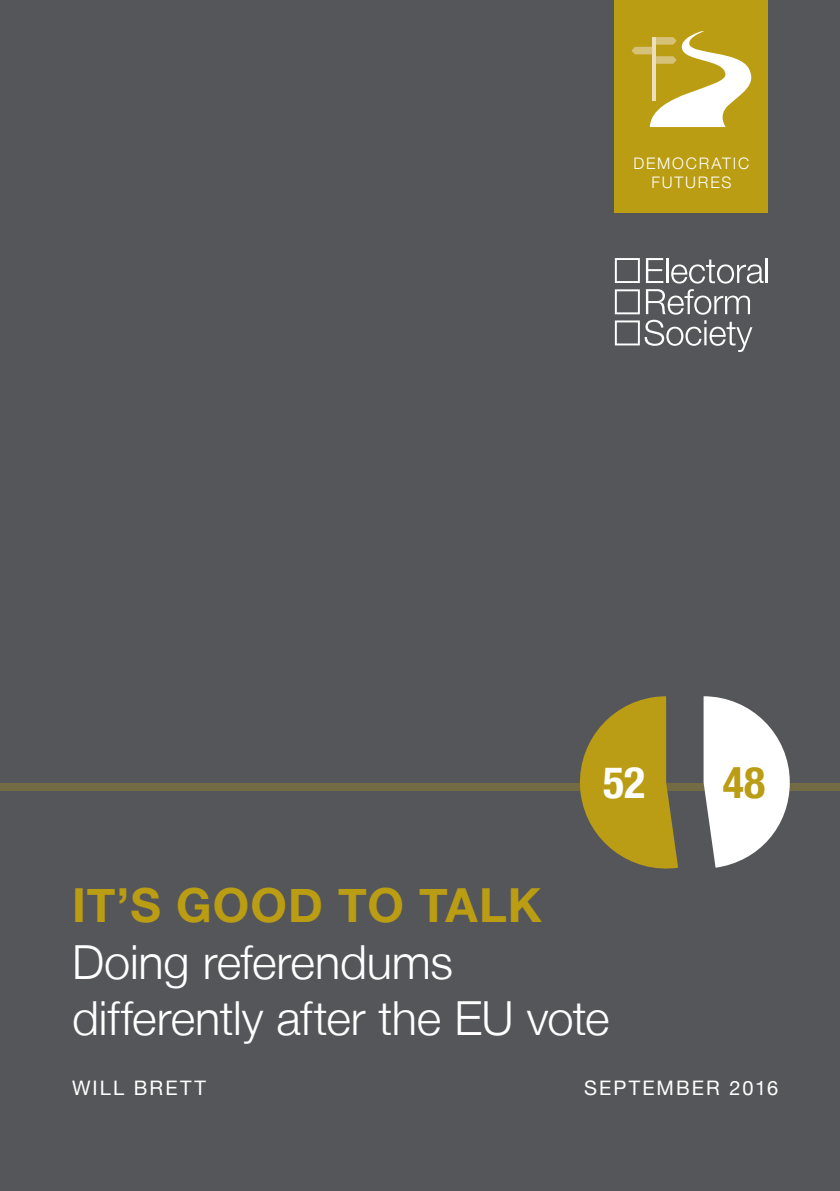
<style>
.page{position:relative;width:840px;height:1191px;background:#fff}
.page>*{position:absolute;margin:0;border:0;box-sizing:border-box;transform-origin:0 0}
.t1{font:300 47px/56.4px "Helvetica Neue LT";letter-spacing:-.005em;color:#fff}
.t2{font:700 47px "Helvetica Neue";letter-spacing:.02em;color:#bb9d13}
.t3{font:700 condensed 43.8px "Helvetica Neue";color:#fff}
.t4{font:700 condensed 43.8px "Helvetica Neue";color:#ba9d15}
.t5{font:20px "Helvetica Neue";letter-spacing:.105em;color:#fff}
.t6{font:300 15.8px/19px "Helvetica Neue LT";letter-spacing:.115em;color:#fff;text-align:center}
</style>
<div class="page">
<div style="left:0;top:0;width:839px;height:1191px;background:#55565a"></div>
<div style="left:0;top:782px;width:839px;height:8px;background:#736b44"></div>
<svg style="left:645px;top:258px;width:18px;height:25px"></svg>
<hr style="left:665px;top:258px;width:2px;height:25px;background:#fff">
<svg style="left:671px;top:259px;width:92px;height:24px"></svg>
<hr style="left:765px;top:258px;width:2px;height:25px;background:#fff">
<svg style="left:614px;top:258px;width:25px;height:25px"></svg>
<svg style="left:614px;top:289px;width:138px;height:63px"></svg>
<div style="left:614px;top:0;width:153px;height:213px;background:#bb9d13"></div>
<svg style="left:631px;top:31px;width:121px;height:96px"></svg>
<svg style="left:574px;top:696px;width:103px;height:173px"></svg>
<svg style="left:703px;top:696px;width:86px;height:171px"></svg>
<p class="t6" style="left:633px;top:153px;width:117px">DEMOCRATIC<br>FUTURES</p>
<p class="t3" style="left:602px;top:745px;width:44px">52</p>
<p class="t4" style="left:722px;top:746px;width:44px">48</p>
<p class="t2" style="left:72px;top:868px;width:470px">IT’S GOOD TO TALK</p>
<p class="t1" style="left:72px;top:932px;width:539px">Doing referendums differently after the EU vote</p>
<p class="t5" style="left:72px;top:1073px;width:135px">WILL BRETT</p>
<p class="t5" style="left:584px;top:1073px;width:195px">SEPTEMBER 2016</p>
</div>
